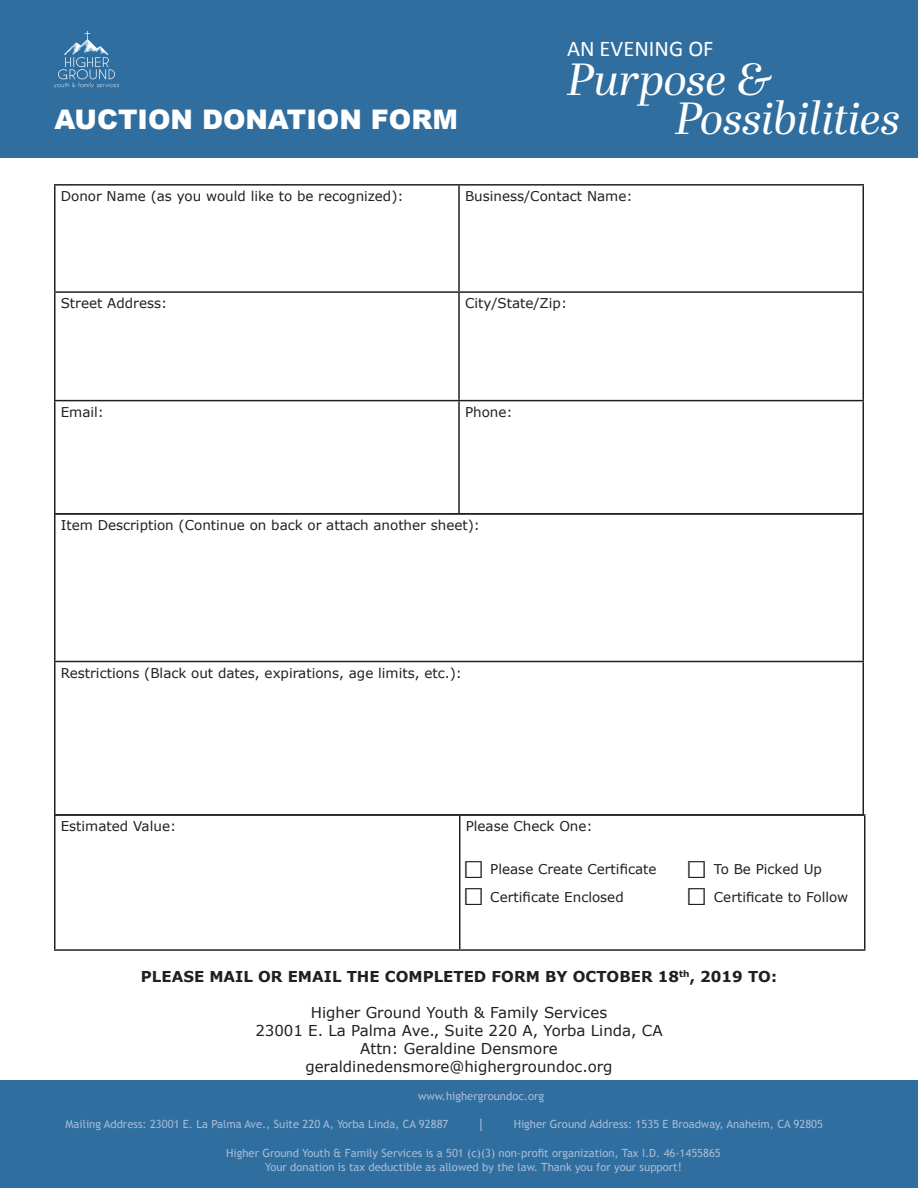
<style>
.page{position:relative;width:918px;height:1188px;background:#fff}
.page>*{position:absolute;margin:0;border:0;box-sizing:border-box;transform-origin:0 0}
.t1{font:italic 45px "Abril Display";letter-spacing:-.005em;color:#fff}
.t2{font:700 36px "Trebuchet MS";color:#231f20}
.t3{font:900 27px "Arial";color:#fff}
.t4{font:22.5px "Calibri";color:#fff}
.t5{font:15px "Verdana";color:#231f20}
.t6{font:700 15px "Verdana";color:#231f20}
.t7{font:15px "Trebuchet MS";color:#a6bbd6}
.t8{font:13.5px "Verdana";color:#231f20}
.t9{font:11.25px "Trebuchet MS";color:#a6bbd6}
.t10{font:11.25px "Trebuchet MS";color:#aabad5}
</style>
<div class="page">
<div style="left:0;top:0;width:918px;height:158px;background:#2f6e9f"></div>
<img style="left:54px;top:31px;width:64px;height:56px">
<div style="left:0;top:1081px;width:918px;height:107px;background:#2f6e9f"></div>
<hr style="left:54px;top:184px;width:405px;height:2px;background:#231f20">
<hr style="left:54px;top:186px;width:2px;height:105px;background:#231f20">
<hr style="left:459px;top:184px;width:405px;height:2px;background:#231f20">
<hr style="left:458px;top:186px;width:2px;height:105px;background:#231f20">
<hr style="left:862px;top:186px;width:2px;height:105px;background:#231f20">
<hr style="left:54px;top:291px;width:405px;height:2px;background:#231f20">
<hr style="left:54px;top:293px;width:2px;height:107px;background:#231f20">
<hr style="left:459px;top:291px;width:405px;height:2px;background:#231f20">
<hr style="left:458px;top:293px;width:2px;height:107px;background:#231f20">
<hr style="left:862px;top:293px;width:2px;height:107px;background:#231f20">
<hr style="left:54px;top:400px;width:405px;height:1px;background:#231f20">
<hr style="left:54px;top:401px;width:2px;height:112px;background:#231f20">
<hr style="left:459px;top:400px;width:405px;height:1px;background:#231f20">
<hr style="left:458px;top:401px;width:2px;height:112px;background:#231f20">
<hr style="left:862px;top:401px;width:2px;height:112px;background:#231f20">
<hr style="left:54px;top:513px;width:810px;height:2px;background:#231f20">
<hr style="left:54px;top:515px;width:2px;height:146px;background:#231f20">
<hr style="left:862px;top:515px;width:2px;height:146px;background:#231f20">
<hr style="left:54px;top:661px;width:810px;height:1px;background:#231f20">
<hr style="left:54px;top:662px;width:2px;height:152px;background:#231f20">
<hr style="left:862px;top:662px;width:2px;height:152px;background:#231f20">
<hr style="left:54px;top:814px;width:406px;height:2px;background:#231f20">
<hr style="left:54px;top:816px;width:1px;height:133px;background:#231f20">
<hr style="left:460px;top:814px;width:405px;height:2px;background:#231f20">
<hr style="left:459px;top:816px;width:1px;height:133px;background:#231f20">
<hr style="left:864px;top:816px;width:1px;height:133px;background:#231f20">
<hr style="left:54px;top:949px;width:406px;height:2px;background:#231f20">
<hr style="left:460px;top:949px;width:405px;height:2px;background:#231f20">
<p class="t3" style="left:54px;top:99px;width:405px">AUCTION DONATION FORM</p>
<p class="t4" style="left:567px;top:34px;width:148px">AN EVENING OF</p>
<p class="t1" style="left:567px;top:47px;width:206px">Purpose &amp;</p>
<p class="t1" style="left:675px;top:86px;width:227px">Possibilities</p>
<p class="t8" style="left:61px;top:188px;width:344px">Donor Name (as you would like to be recognized):</p>
<p class="t8" style="left:465px;top:188px;width:169px">Business/Contact Name:</p>
<p class="t8" style="left:61px;top:295px;width:108px">Street Address:</p>
<p class="t8" style="left:465px;top:295px;width:104px">City/State/Zip:</p>
<p class="t8" style="left:61px;top:403px;width:45px">Email:</p>
<p class="t8" style="left:465px;top:403px;width:49px">Phone:</p>
<p class="t8" style="left:61px;top:517px;width:421px">Item Description (Continue on back or attach another sheet):</p>
<p class="t8" style="left:61px;top:664px;width:403px">Restrictions (Black out dates, expirations, age limits, etc.):</p>
<p class="t8" style="left:61px;top:818px;width:117px">Estimated Value:</p>
<p class="t8" style="left:466px;top:818px;width:128px">Please Check One:</p>
<p class="t2" style="left:463px;top:842px;width:23px">□</p>
<p class="t8" style="left:490px;top:861px;width:168px">Please Create Certificate</p>
<p class="t8" style="left:714px;top:861px;width:110px">To Be Picked Up</p>
<p class="t2" style="left:463px;top:869px;width:23px">□</p>
<p class="t2" style="left:686px;top:842px;width:23px">□</p>
<p class="t2" style="left:686px;top:869px;width:23px">□</p>
<p class="t8" style="left:490px;top:888px;width:135px">Certificate Enclosed</p>
<p class="t8" style="left:714px;top:888px;width:136px">Certificate to Follow</p>
<p class="t6" style="left:141px;top:966px;width:638px">PLEASE MAIL OR EMAIL THE COMPLETED FORM BY OCTOBER 18<sup>th</sup>, 2019 TO:</p>
<p class="t5" style="left:311px;top:1003px;width:298px">Higher Ground Youth &amp; Family Services</p>
<p class="t5" style="left:255px;top:1021px;width:409px">23001 E. La Palma Ave., Suite 220 A, Yorba Linda, CA</p>
<p class="t5" style="left:360px;top:1039px;width:199px">Attn: Geraldine Densmore</p>
<p class="t5" style="left:305px;top:1057px;width:309px">geraldinedensmore@highergroundoc.org</p>
<p class="t10" style="left:418px;top:1089px;width:128px">www.highergroundoc.org</p>
<p class="t7" style="left:477px;top:1115px;width:9px">|</p>
<p class="t9" style="left:66px;top:1117px;width:384px">Mailing Address: 23001 E. La Palma Ave., Suite 220 A, Yorba Linda, CA 92887</p>
<p class="t9" style="left:514px;top:1117px;width:311px">Higher Ground Address: 1535 E Broadway, Anaheim, CA 92805</p>
<p class="t9" style="left:226px;top:1147px;width:496px">Higher Ground Youth &amp; Family Services is a 501 (c)(3) non-profit organization, Tax I.D. 46-1455865</p>
<p class="t9" style="left:265px;top:1160px;width:418px">Your donation is tax deductible as allowed by the law. Thank you for your support!</p>
</div>
